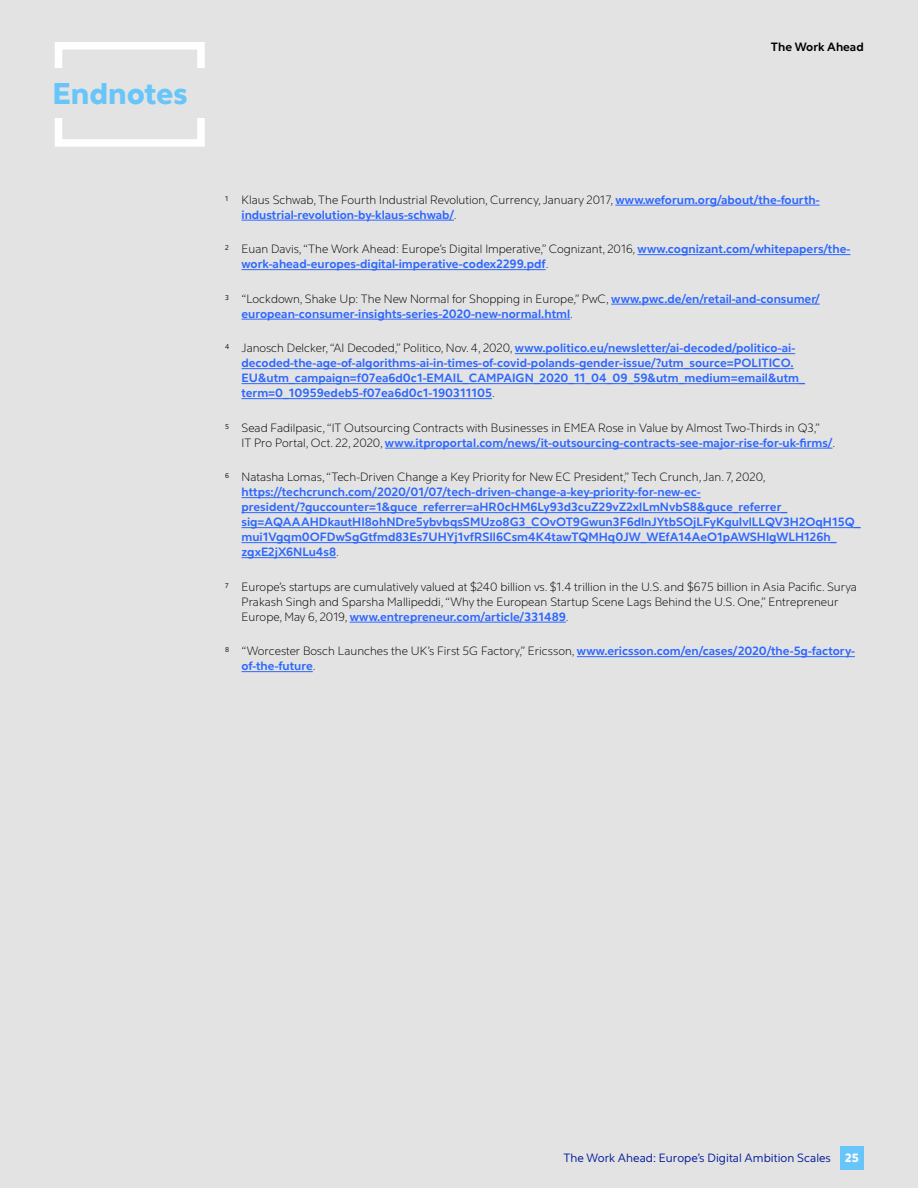
<style>
.page{position:relative;width:918px;height:1188px;background:#e3e3e3}
.page>*{position:absolute;margin:0;border:0;box-sizing:border-box;transform-origin:0 0}
.t1{font:800 30px "Cognizant Sans";color:#67c5f9}
.t2{font:700 12px/15px "Cognizant Sans";color:#2d67ff}
.t3{font:300 12px/15px "Cognizant Sans";color:#000}
.t4{font:12px "Cognizant Sans";color:#031c99}
.t5{font:700 12px "Cognizant Sans";color:#000}
.s1{font-weight:300;color:#000}
.s2{font-weight:700;color:#2d67ff}
.s3{font-weight:800;color:#fff}
</style>
<div class="page">
<hr style="left:615px;top:205px;width:205px;height:1px;background:#2d67ff">
<hr style="left:242px;top:220px;width:212px;height:1px;background:#2d67ff">
<hr style="left:638px;top:254px;width:212px;height:1px;background:#2d67ff">
<hr style="left:242px;top:269px;width:304px;height:1px;background:#2d67ff">
<hr style="left:611px;top:304px;width:209px;height:1px;background:#2d67ff">
<hr style="left:242px;top:319px;width:328px;height:1px;background:#2d67ff">
<hr style="left:515px;top:353px;width:280px;height:1px;background:#2d67ff">
<hr style="left:242px;top:368px;width:552px;height:1px;background:#2d67ff">
<hr style="left:242px;top:383px;width:563px;height:1px;background:#2d67ff">
<hr style="left:242px;top:398px;width:250px;height:1px;background:#2d67ff">
<hr style="left:385px;top:448px;width:447px;height:1px;background:#2d67ff">
<hr style="left:242px;top:497px;width:459px;height:1px;background:#2d67ff">
<hr style="left:242px;top:512px;width:545px;height:1px;background:#2d67ff">
<hr style="left:242px;top:527px;width:619px;height:1px;background:#2d67ff">
<hr style="left:242px;top:542px;width:594px;height:1px;background:#2d67ff">
<hr style="left:242px;top:557px;width:94px;height:1px;background:#2d67ff">
<hr style="left:350px;top:622px;width:216px;height:1px;background:#2d67ff">
<hr style="left:577px;top:656px;width:278px;height:1px;background:#2d67ff">
<hr style="left:242px;top:671px;width:71px;height:1px;background:#2d67ff">
<div style="left:55px;top:42px;width:150px;height:105px;border:8px solid #fff"></div>
<div style="left:22px;top:68px;width:196px;height:50px;background:#e3e3e3"></div>
<div style="left:840px;top:1146px;width:24px;height:24px;background:#67c5f9"></div>
<h1 class="t1" style="left:52px;top:74px;width:137px">Endnotes</h1>
<p class="t5" style="left:771px;top:39px;width:94px">The Work Ahead</p>
<p class="t2" style="left:242px;top:192px;width:580px;text-indent:-16px"><sup>1</sup> <span class="s1">Klaus Schwab, The Fourth Industrial Revolution, Currency, January 2017,</span> www.weforum.org/about/the-fourth&shy;industrial-revolution-by-klaus-schwab/<span class="s1">.</span></p>
<p class="t2" style="left:242px;top:242px;width:610px;text-indent:-16px"><sup>2</sup> <span class="s1">Euan Davis, “The Work Ahead: Europe’s Digital Imperative,” Cognizant, 2016,</span> www.cognizant.com/whitepapers/the&shy;work-ahead-europes-digital-imperative-codex2299.pdf<span class="s1">.</span></p>
<p class="t2" style="left:242px;top:291px;width:580px;text-indent:-16px"><sup>3</sup> <span class="s1">“Lockdown, Shake Up: The New Normal for Shopping in Europe,” PwC,</span> www.pwc.de/en/retail-and-consumer/ european-consumer-insights-series-2020-new-normal.html<span class="s1">.</span></p>
<p class="t2" style="left:242px;top:341px;width:565px;text-indent:-16px"><sup>4</sup> <span class="s1">Janosch Delcker, “AI Decoded,” Politico, Nov. 4, 2020,</span> www.politico.eu/newsletter/ai-decoded/politico-ai&shy;decoded-the-age-of-algorithms-ai-in-times-of-covid-polands-gender-issue/?utm_source=POLITICO.<br>EU&amp;utm_campaign=f07ea6d0c1-EMAIL_CAMPAIGN_2020_11_04_09_59&amp;utm_medium=email&amp;utm_ term=0_10959edeb5-f07ea6d0c1-190311105<span class="s1">.</span></p>
<p class="t3" style="left:242px;top:420px;width:595px;text-indent:-16px"><sup>5</sup> Sead Fadilpasic, “IT Outsourcing Contracts with Businesses in EMEA Rose in Value by Almost Two-Thirds in Q3,”<br>IT Pro Portal, Oct. 22, 2020, <span class="s2">www.itproportal.com/news/it-outsourcing-contracts-see-major-rise-for-uk-firms/</span>.</p>
<p class="t2" style="left:242px;top:470px;width:621px;text-indent:-16px"><sup>6</sup> <span class="s1">Natasha Lomas, “Tech-Driven Change a Key Priority for New EC President,” Tech Crunch, Jan. 7, 2020, </span>https://techcrunch.com/2020/01/07/tech-driven-change-a-key-priority-for-new-ec&shy;president/?guccounter=1&amp;guce_referrer=aHR0cHM6Ly93d3cuZ29vZ2xlLmNvbS8&amp;guce_referrer_ sig=AQAAAHDkautHI8ohNDre5ybvbqsSMUzo8G3_COvOT9Gwun3F6dlnJYtbSOjLFyKguIvlLLQV3H2OqH15Q_ mui1Vgqm0OFDwSgGtfmd83Es7UHYj1vfRSIl6Csm4K4tawTQMHq0JW_WEfA14AeO1pAWSHlgWLH126h_ zgxE2jX6NLu4s8<span class="s1">.</span></p>
<p class="t3" style="left:242px;top:579px;width:617px;text-indent:-16px"><sup>7</sup> Europe’s startups are cumulatively valued at $240 billion vs. $1.4 trillion in the U.S. and $675 billion in Asia Pacific. Surya<br>Prakash Singh and Sparsha Mallipeddi, “Why the European Startup Scene Lags Behind the U.S. One,” Entrepreneur<br>Europe, May 6, 2019, <span class="s2">www.entrepreneur.com/article/331489</span>.</p>
<p class="t2" style="left:242px;top:644px;width:615px;text-indent:-16px"><sup>8</sup> <span class="s1">“Worcester Bosch Launches the UK’s First 5G Factory,” Ericsson,</span> www.ericsson.com/en/cases/2020/the-5g-factory&shy;of-the-future<span class="s1">.</span></p>
<p class="t4" style="left:563px;top:1151px;width:297px">The Work Ahead: Europe’s Digital Ambition Scales <span class="s3">25</span></p>
</div>
